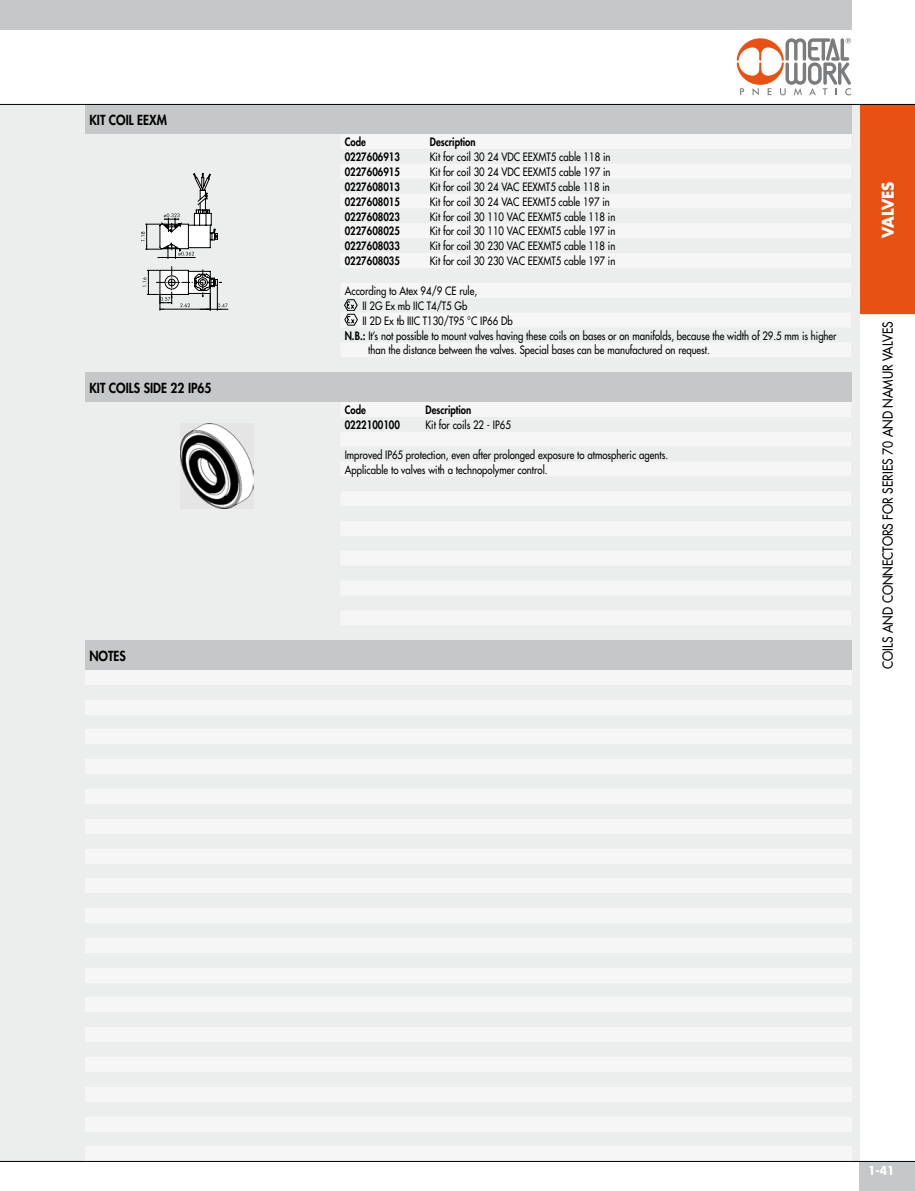
<style>
.page{position:relative;width:915px;height:1191px;background:#fff}
.page>*{position:absolute;margin:0;border:0;box-sizing:border-box;transform-origin:0 0}
.t1{font:700 15.75px "Futura Std";color:#fff;scale:.95 1}
.t2{font:500 13.5px "Futura Std";color:#000;scale:.9 1}
.t3{font:800 13.5px "Futura Std";color:#000;scale:.9 1}
.t4{font:700 12px "Futura Std";color:#fff;scale:.9 1}
.t5{font:500 11.25px/14.9px "Futura Std";color:#000;scale:.85 1}
.t6{font:800 11.25px "Futura Std";color:#000;scale:.85 1}
.s1{font-weight:800}
</style>
<div class="page">
<div style="left:859px;top:1161px;width:55px;height:30px;background:#c6c7c8"></div>
<div style="left:0;top:0;width:850px;height:30px;background:#c6c7c8"></div>
<div style="left:859px;top:104px;width:55px;height:212px;background:#e75113"></div>
<hr style="left:859px;top:314px;width:55px;height:3px;background:#fff">
<svg style="left:736px;top:38px;width:114px;height:57px"></svg>
<div style="left:0;top:104px;width:859px;height:1057px;background:#eceded"></div>
<div style="left:425px;top:402px;width:425px;height:15px;background:#f6f6f6"></div>
<img style="left:180px;top:423px;width:73px;height:85px">
<svg style="left:141px;top:173px;width:87px;height:137px"></svg>
<div style="left:85px;top:104px;width:765px;height:30px;background:#c6c7c8"></div>
<div style="left:85px;top:372px;width:765px;height:30px;background:#c6c7c8"></div>
<hr style="left:0;top:104px;width:914px;height:1px;background:#000">
<div style="left:85px;top:670px;width:765px;height:15px;background:#f6f6f6"></div>
<div style="left:85px;top:699px;width:765px;height:15px;background:#f6f6f6"></div>
<div style="left:85px;top:729px;width:765px;height:15px;background:#f6f6f6"></div>
<div style="left:85px;top:759px;width:765px;height:15px;background:#f6f6f6"></div>
<div style="left:85px;top:789px;width:765px;height:15px;background:#f6f6f6"></div>
<div style="left:85px;top:819px;width:765px;height:14px;background:#f6f6f6"></div>
<div style="left:85px;top:848px;width:765px;height:15px;background:#f6f6f6"></div>
<div style="left:85px;top:878px;width:765px;height:15px;background:#f6f6f6"></div>
<div style="left:85px;top:640px;width:765px;height:30px;background:#c6c7c8"></div>
<div style="left:85px;top:908px;width:765px;height:15px;background:#f6f6f6"></div>
<div style="left:85px;top:938px;width:765px;height:14px;background:#f6f6f6"></div>
<div style="left:85px;top:967px;width:765px;height:15px;background:#f6f6f6"></div>
<div style="left:85px;top:997px;width:765px;height:15px;background:#f6f6f6"></div>
<div style="left:85px;top:1027px;width:765px;height:15px;background:#f6f6f6"></div>
<div style="left:85px;top:1057px;width:765px;height:14px;background:#f6f6f6"></div>
<div style="left:85px;top:1086px;width:765px;height:15px;background:#f6f6f6"></div>
<div style="left:85px;top:1116px;width:765px;height:15px;background:#f6f6f6"></div>
<div style="left:85px;top:1146px;width:765px;height:15px;background:#f6f6f6"></div>
<hr style="left:0;top:1161px;width:914px;height:1px;background:#000">
<svg style="left:344px;top:299px;width:13px;height:26px"></svg>
<p class="t3" style="left:89px;top:111px;width:88px">KIT COIL EEXM</p>
<p class="t3" style="left:89px;top:379px;width:137px">KIT COILS SIDE 22 IP65</p>
<p class="t3" style="left:89px;top:647px;width:42px">NOTES</p>
<p class="t6" style="left:344px;top:135px;width:26px">Code</p>
<p class="t6" style="left:429px;top:135px;width:55px">Description</p>
<p class="t6" style="left:344px;top:150px;width:67px">0227606913</p>
<p class="t5" style="left:429px;top:149px;width:214px">Kit for coil 30 24 VDC EEXMT5 cable 118 in</p>
<p class="t6" style="left:344px;top:165px;width:67px">0227606915</p>
<p class="t5" style="left:429px;top:164px;width:214px">Kit for coil 30 24 VDC EEXMT5 cable 197 in</p>
<p class="t6" style="left:344px;top:179px;width:67px">0227608013</p>
<p class="t5" style="left:429px;top:179px;width:213px">Kit for coil 30 24 VAC EEXMT5 cable 118 in</p>
<p class="t6" style="left:344px;top:194px;width:67px">0227608015</p>
<p class="t5" style="left:429px;top:194px;width:213px">Kit for coil 30 24 VAC EEXMT5 cable 197 in</p>
<p class="t6" style="left:344px;top:209px;width:67px">0227608023</p>
<p class="t5" style="left:429px;top:209px;width:220px">Kit for coil 30 110 VAC EEXMT5 cable 118 in</p>
<p class="t6" style="left:344px;top:224px;width:67px">0227608025</p>
<p class="t5" style="left:429px;top:224px;width:220px">Kit for coil 30 110 VAC EEXMT5 cable 197 in</p>
<p class="t6" style="left:344px;top:239px;width:67px">0227608033</p>
<p class="t5" style="left:429px;top:239px;width:220px">Kit for coil 30 230 VAC EEXMT5 cable 118 in</p>
<p class="t6" style="left:344px;top:254px;width:67px">0227608035</p>
<p class="t5" style="left:429px;top:254px;width:220px">Kit for coil 30 230 VAC EEXMT5 cable 197 in</p>
<p class="t5" style="left:344px;top:283px;width:157px">According to Atex 94/9 CE rule,</p>
<p class="t5" style="left:362px;top:298px;width:125px">II 2G Ex mb IIC T4/T5 Gb</p>
<p class="t5" style="left:362px;top:313px;width:178px">II 2D Ex tb IIIC T130/T95 °C IP66 Db</p>
<p class="t5" style="left:344px;top:328px;width:580px"><span class="s1">N.B.:</span> It’s not possible to mount valves having these coils on bases or on manifolds, because the width of 29.5 mm is higher</p>
<p class="t5" style="left:368px;top:343px;width:403px">than the distance between the valves. Special bases can be manufactured on request.</p>
<p class="t6" style="left:344px;top:403px;width:26px">Code</p>
<p class="t6" style="left:425px;top:403px;width:55px">Description</p>
<p class="t6" style="left:344px;top:418px;width:67px">0222100100</p>
<p class="t5" style="left:425px;top:417px;width:102px">Kit for coils 22 - IP65</p>
<p class="t5" style="left:344px;top:447px;width:382px">Improved IP65 protection, even after prolonged exposure to atmospheric agents.<br>Applicable to valves with a technopolymer control.</p>
<h1 class="t1" style="left:877px;top:238px;width:61px;rotate:-90deg">VALVES</h1>
<p class="t2" style="left:879px;top:668px;width:388px;rotate:-90deg">COILS AND CONNECTORS FOR SERIES 70 AND NAMUR VALVES</p>
<p class="t4" style="left:867px;top:1162px;width:31px">1-41</p>
</div>
